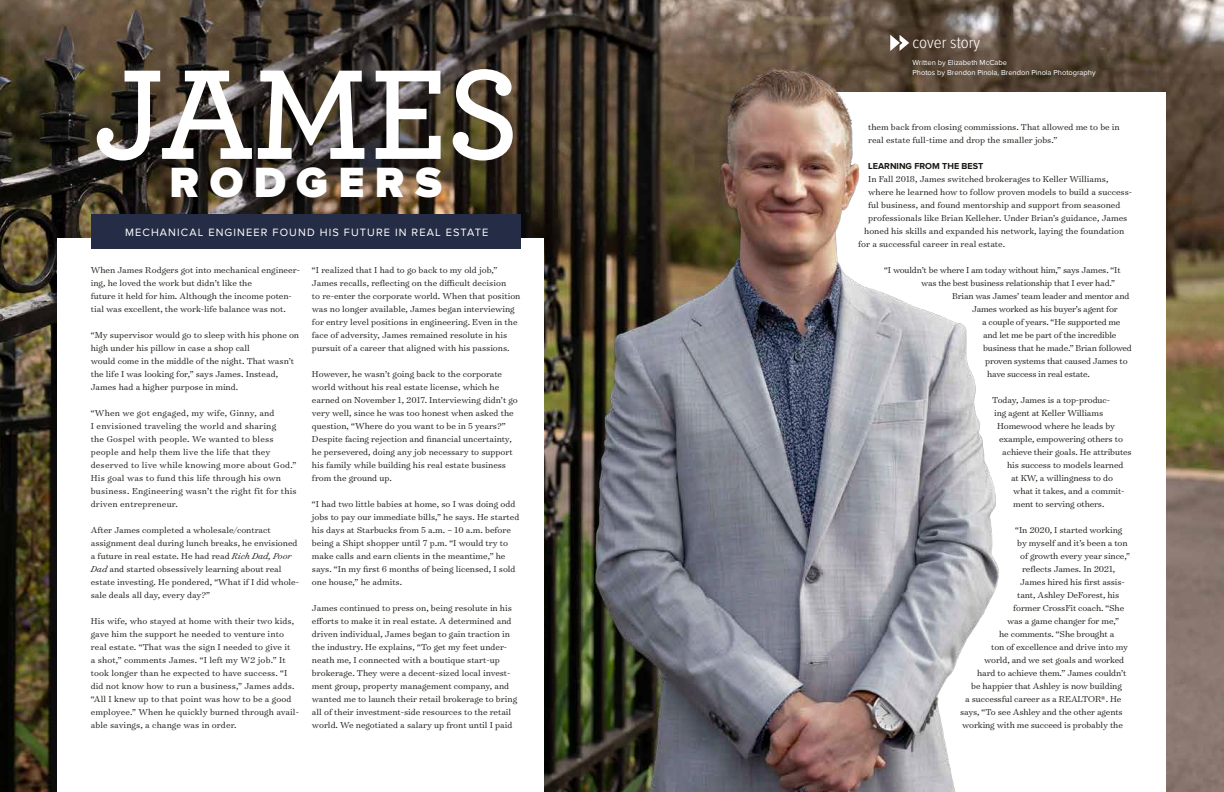
<style>
.page{position:relative;width:1224px;height:792px;background:#fff}
.page>*{position:absolute;margin:0;border:0;box-sizing:border-box;transform-origin:0 0}
.t1{font:600 134.1px "Archer Pro";letter-spacing:-.01em;color:#fff}
.t2{font:900 43.9px "Proxima Nova";letter-spacing:.235em;color:#fff}
.t3{font:300 17px "Proxima Nova Cond";color:#fff}
.t4{font:11px "Proxima Nova";letter-spacing:.1em;color:#fff}
.t5{font:300 9.8px/13px "Surveyor Text";color:#171713}
.t6{font:300 9.8px "Surveyor Text";letter-spacing:-.02em;color:#171713}
.t7{font:300 9.8px/13px "Surveyor Text";letter-spacing:.02em;color:#171713}
.t8{font:700 9px "Proxima Nova";color:#171713}
.t9{font:7.5px/10px "Proxima Nova";color:#fff}
.s1{font-style:italic}
</style>
<div class="page">
<img style="left:0;top:0;width:1224px;height:792px">
<svg style="left:802px;top:92px;width:364px;height:700px"></svg>
<svg style="left:890px;top:35px;width:19px;height:16px"></svg>
<div style="left:58px;top:238px;width:486px;height:554px;background:#fff"></div>
<div style="left:91px;top:214px;width:430px;height:35px;background:#252d46"></div>
<h1 class="t1" style="left:93px;top:14px;width:429px">JAMES</h1>
<h2 class="t2" style="left:170px;top:162px;width:274px">RODGERS</h2>
<p class="t4" style="left:125px;top:226px;width:365px">MECHANICAL ENGINEER FOUND HIS FUTURE IN REAL ESTATE</p>
<p class="t5" style="left:91px;top:263px;width:211px">When James Rodgers got into mechanical engineer&shy;ing, he loved the work but didn’t like the<br>future it held for him. Although the income poten&shy;tial was excellent, the work-life balance was not.</p>
<p class="t5" style="left:91px;top:328px;width:210px">“My supervisor would go to sleep with his phone on high under his pillow in case a shop call<br>would come in the middle of the night. That wasn’t the life I was looking for,” says James. Instead, James had a higher purpose in mind.</p>
<p class="t7" style="left:91px;top:406px;width:208px">“When we got engaged, my wife, Ginny, and<br>I envisioned traveling the world and sharing<br>the Gospel with people. We wanted to bless people and help them live the life that they deserved to live while knowing more about God.” His goal was to fund this life through his own business. Engineering wasn’t the right fit for this driven entrepreneur.</p>
<p class="t5" style="left:91px;top:523px;width:210px">After James completed a wholesale/contract assignment deal during lunch breaks, he envisioned a future in real estate. He had read <span class="s1">Rich Dad, Poor Dad</span> and started obsessively learning about real estate investing. He pondered, “What if I did whole&shy;sale deals all day, every day?”</p>
<p class="t5" style="left:91px;top:614px;width:210px">His wife, who stayed at home with their two kids, gave him the support he needed to venture into real estate. “That was the sign I needed to give it<br>a shot,” comments James. “I left my W2 job.” It took longer than he expected to have success. “I did not know how to run a business,” James adds. “All I knew up to that point was how to be a good employee.” When he quickly burned through avail&shy;able savings, a change was in order.</p>
<p class="t5" style="left:312px;top:263px;width:210px">“I realized that I had to go back to my old job,” James recalls, reflecting on the difficult decision<br>to re-enter the corporate world. When that position was no longer available, James began interviewing for entry level positions in engineering. Even in the face of adversity, James remained resolute in his pursuit of a career that aligned with his passions.</p>
<p class="t5" style="left:312px;top:367px;width:207px">However, he wasn’t going back to the corporate world without his real estate license, which he earned on November 1, 2017. Interviewing didn’t go very well, since he was too honest when asked the question, “Where do you want to be in 5 years?” Despite facing rejection and financial uncertainty, he persevered, doing any job necessary to support his family while building his real estate business from the ground up.</p>
<p class="t5" style="left:312px;top:497px;width:209px">“I had two little babies at home, so I was doing odd jobs to pay our immediate bills,” he says. He started his days at Starbucks from 5 a.m. – 10 a.m. before being a Shipt shopper until 7 p.m. “I would try to make calls and earn clients in the meantime,” he says. “In my first 6 months of being licensed, I sold one house,” he admits.</p>
<p class="t5" style="left:312px;top:601px;width:207px">James continued to press on, being resolute in his efforts to make it in real estate. A determined and driven individual, James began to gain traction in the industry. He explains, “To get my feet under&shy;neath me, I connected with a boutique start-up brokerage. They were a decent-sized local invest&shy;ment group, property management company, and wanted me to launch their retail brokerage to bring all of their investment-side resources to the retail world. We negotiated a salary up front until I paid</p>
<h3 class="t3" style="left:913px;top:35px;width:69px">cover story</h3>
<p class="t9" style="left:913px;top:57px;width:185px">Written by Elizabeth McCabe<br>Photos by Brendon Pinola, Brendon Pinola Photography</p>
<p class="t5" style="left:868px;top:120px;width:253px">them back from closing commissions. That allowed me to be in real estate full-time and drop the smaller jobs.”</p>
<p class="t8" style="left:868px;top:162px;width:117px">LEARNING FROM THE BEST</p>
<p class="t5" style="left:868px;top:172px;width:242px">In Fall 2018, James switched brokerages to Keller Williams,</p>
<p class="t5" style="left:868px;top:185px;width:265px">where he learned how to follow proven models to build a success-</p>
<p class="t5" style="left:868px;top:198px;width:254px">ful business, and found mentorship and support from seasoned</p>
<p class="t5" style="left:868px;top:211px;width:261px">professionals like Brian Kelleher. Under Brian’s guidance, James</p>
<p class="t5" style="left:864px;top:224px;width:262px">honed his skills and expanded his network, laying the foundation</p>
<p class="t5" style="left:858px;top:237px;width:148px">for a successful career in real estate.</p>
<p class="t6" style="left:884px;top:264px;width:238px">“I wouldn’t be where I am today without him,” says James. “It</p>
<p class="t6" style="left:921px;top:277px;width:196px">was the best business relationship that I ever had.”</p>
<p class="t6" style="left:952px;top:290px;width:179px">Brian was James’ team leader and mentor and</p>
<p class="t6" style="left:972px;top:303px;width:147px">James worked as his buyer’s agent for</p>
<p class="t6" style="left:982px;top:316px;width:140px">a couple of years. “He supported me</p>
<p class="t6" style="left:983px;top:329px;width:135px">and let me be part of the incredible</p>
<p class="t6" style="left:983px;top:342px;width:150px">business that he made.” Brian followed</p>
<p class="t6" style="left:985px;top:355px;width:144px">proven systems that caused James to</p>
<p class="t6" style="left:987px;top:368px;width:104px">have success in real estate.</p>
<p class="t5" style="left:992px;top:393px;width:119px">Today, James is a top-produc-</p>
<p class="t5" style="left:994px;top:406px;width:111px">ing agent at Keller Williams</p>
<p class="t5" style="left:997px;top:419px;width:119px">Homewood where he leads by</p>
<p class="t5" style="left:999px;top:432px;width:125px">example, empowering others to</p>
<p class="t5" style="left:1002px;top:445px;width:131px">achieve their goals. He attributes</p>
<p class="t5" style="left:1007px;top:458px;width:118px">his success to models learned</p>
<p class="t5" style="left:1011px;top:471px;width:103px">at KW, a willingness to do</p>
<p class="t5" style="left:1013px;top:484px;width:113px">what it takes, and a commit-</p>
<p class="t5" style="left:1013px;top:497px;width:93px">ment to serving others.</p>
<p class="t5" style="left:1015px;top:523px;width:109px">“In 2020, I started working</p>
<p class="t5" style="left:1017px;top:536px;width:112px">by myself and it’s been a ton</p>
<p class="t5" style="left:1020px;top:549px;width:111px">of growth every year since,”</p>
<p class="t5" style="left:1022px;top:562px;width:95px">reflects James. In 2021,</p>
<p class="t5" style="left:1020px;top:575px;width:106px">James hired his first assis-</p>
<p class="t5" style="left:1017px;top:588px;width:104px">tant, Ashley DeForest, his</p>
<p class="t5" style="left:1013px;top:601px;width:113px">former CrossFit coach. “She</p>
<p class="t5" style="left:1007px;top:614px;width:114px">was a game changer for me,”</p>
<p class="t5" style="left:999px;top:627px;width:117px">he comments. “She brought a</p>
<p class="t5" style="left:991px;top:640px;width:138px">ton of excellence and drive into my</p>
<p class="t5" style="left:984px;top:653px;width:142px">world, and we set goals and worked</p>
<p class="t5" style="left:977px;top:666px;width:151px">hard to achieve them.” James couldn’t</p>
<p class="t5" style="left:971px;top:679px;width:152px">be happier that Ashley is now building</p>
<p class="t5" style="left:965px;top:692px;width:158px">a successful career as a REALTOR®. He</p>
<p class="t5" style="left:960px;top:705px;width:164px">says, “To see Ashley and the other agents</p>
<p class="t5" style="left:962px;top:718px;width:162px">working with me succeed is probably the</p>
</div>
